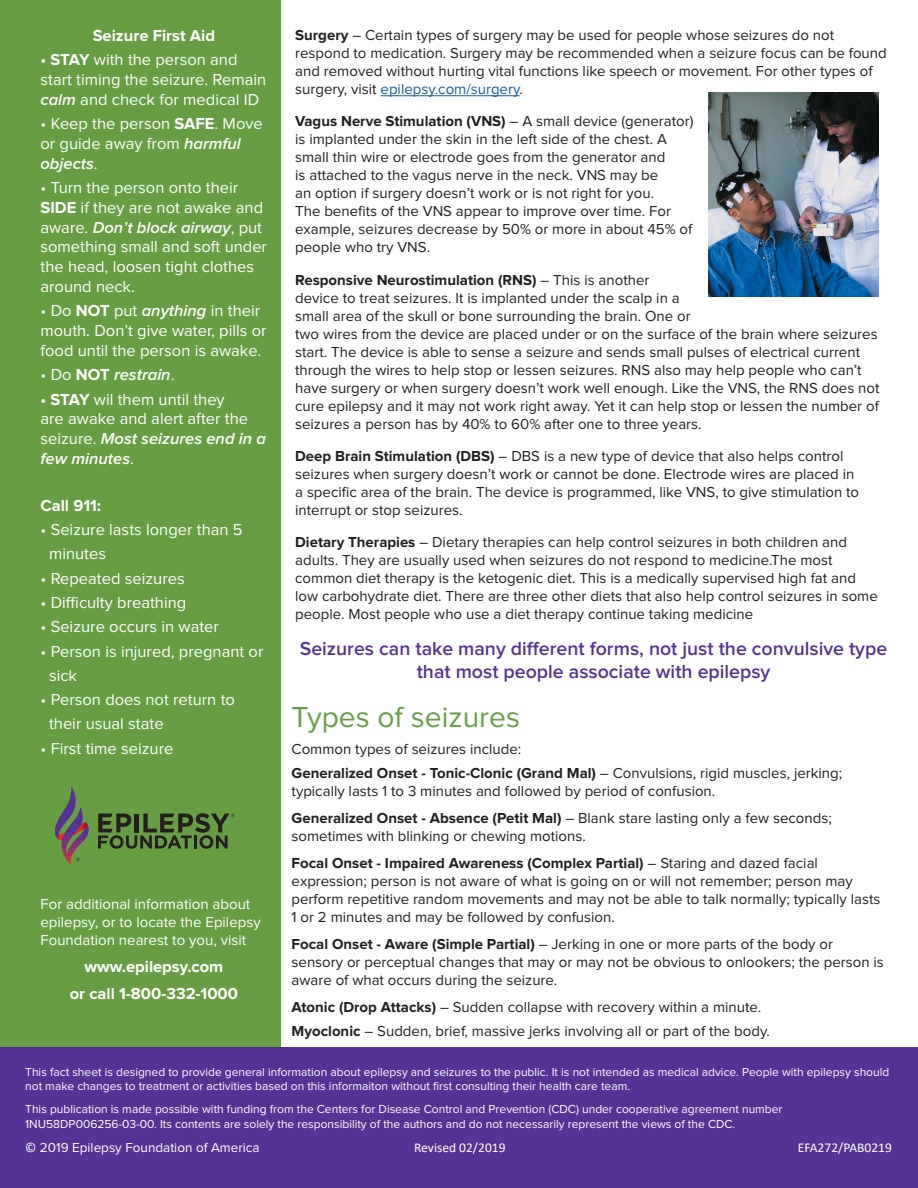
<style>
.page{position:relative;width:918px;height:1188px;background:#fff}
.page>*{position:absolute;margin:0;border:0;box-sizing:border-box;transform-origin:0 0}
.Subhead{font:30px "Proxima Nova";color:#679e44}
.t1{font:600 19.5px/23.4px "Proxima Nova";color:#553394;text-align:center}
.Subhead-2{font:16.5px/19.8px "Proxima Nova";color:#fff}
.Subhead-3{font:700 16.5px "Proxima Nova";color:#fff}
.Subhead-4{font:italic 600 16.5px "Proxima Nova";color:#fff}
.text{font:15px/18px "Proxima Nova";color:#231f20}
.Subhead-5{font:15px/18px "Proxima Nova";color:#fff}
.Subhead-6{font:13.5px "Proxima Nova";color:#fff}
.Subhead-7{font:13.5px "Calibri";color:#fff}
.Subhead-8{font:12px/14.4px "Proxima Nova";color:#fff}
.s1{font-weight:700}
.s2{color:#175d9e}
.s3{font-weight:600;font-style:italic}
.s4{font-weight:400;font-style:normal}
.s5{font-weight:700;font-style:normal}
.s6{font-family:"Calibri"}
</style>
<div class="page">
<div style="left:0;top:0;width:281px;height:1176px;background:#679e44"></div>
<hr style="left:381px;top:95px;width:139px;height:1px;background:#175d9e">
<img style="left:709px;top:92px;width:170px;height:204px">
<div style="left:0;top:1048px;width:918px;height:140px;background:#553394"></div>
<svg style="left:54px;top:786px;width:35px;height:79px"></svg>
<svg style="left:98px;top:813px;width:137px;height:36px"></svg>
<p class="text" style="left:295px;top:26px;width:593px"><span class="s1">Surgery</span> – Certain types of surgery may be used for people whose seizures do not respond to medication. Surgery may be recommended when a seizure focus can be found and removed without hurting vital functions like speech or movement. For other types of surgery, visit <span class="s2">epilepsy.com/surgery</span>.</p>
<p class="text" style="left:295px;top:113px;width:400px"><span class="s1">Vagus Nerve Stimulation (VNS)</span> – A small device (generator) is implanted under the skin in the left side of the chest. A small thin wire or electrode goes from the generator and<br>is attached to the vagus nerve in the neck. VNS may be<br>an option if surgery doesn’t work or is not right for you.<br>The benefits of the VNS appear to improve over time. For example, seizures decrease by 50% or more in about 45% of people who try VNS.</p>
<p class="text" style="left:295px;top:271px;width:586px"><span class="s1">Responsive Neurostimulation (RNS)</span> – This is another<br>device to treat seizures. It is implanted under the scalp in a<br>small area of the skull or bone surrounding the brain. One or<br>two wires from the device are placed under or on the surface of the brain where seizures start. The device is able to sense a seizure and sends small pulses of electrical current through the wires to help stop or lessen seizures. RNS also may help people who can’t have surgery or when surgery doesn’t work well enough. Like the VNS, the RNS does not cure epilepsy and it may not work right away. Yet it can help stop or lessen the number of seizures a person has by 40% to 60% after one to three years.</p>
<p class="text" style="left:295px;top:448px;width:566px"><span class="s1">Deep Brain Stimulation (DBS)</span> – DBS is a new type of device that also helps control seizures when surgery doesn’t work or cannot be done. Electrode wires are placed in a specific area of the brain. The device is programmed, like VNS, to give stimulation to interrupt or stop seizures.</p>
<p class="text" style="left:295px;top:534px;width:584px"><span class="s1">Dietary Therapies</span> – Dietary therapies can help control seizures in both children and adults. They are usually used when seizures do not respond to medicine.The most common diet therapy is the ketogenic diet. This is a medically supervised high fat and low carbohydrate diet. There are three other diets that also help control seizures in some people. Most people who use a diet therapy continue taking medicine</p>
<p class="Subhead-3" style="left:93px;top:28px;width:124px">Seizure First Aid</p>
<p class="Subhead-2" style="left:40px;top:51px;width:227px"><span class="s1">• STAY</span> with the person and start timing the seizure. Remain <span class="s3">calm</span> and check for medical ID</p>
<p class="Subhead-2" style="left:40px;top:114px;width:224px">• Keep the person <span class="s1">SAFE</span>. Move or guide away from <span class="s3">harmful objects</span>.</p>
<p class="Subhead-2" style="left:40px;top:178px;width:228px">• Turn the person onto their<br><span class="s1">SIDE</span> if they are not awake and aware. <span class="s3">Don’t block airway</span>, put something small and soft under the head, loosen tight clothes around neck.</p>
<p class="Subhead-2" style="left:40px;top:302px;width:228px">• Do <span class="s1">NOT</span> put <span class="s3">anything</span> in their mouth. Don’t give water, pills or food until the person is awake.</p>
<p class="Subhead-4" style="left:40px;top:367px;width:136px"><span class="s4">• Do</span> <span class="s5">NOT</span> restrain<span class="s4">.</span></p>
<p class="Subhead-2" style="left:40px;top:390px;width:227px"><span class="s1">• STAY</span> wil them until they<br>are awake and alert after the seizure. <span class="s3">Most seizures end in a few minutes</span>.</p>
<p class="Subhead-3" style="left:40px;top:498px;width:62px">Call 911:</p>
<p class="Subhead-2" style="left:40px;top:520px;width:204px">• Seizure lasts longer than 5</p>
<p class="Subhead-2" style="left:49px;top:545px;width:59px">minutes</p>
<p class="Subhead-2" style="left:40px;top:569px;width:146px">• Repeated seizures</p>
<p class="Subhead-2" style="left:40px;top:593px;width:147px">• Difficulty breathing</p>
<p class="Subhead-2" style="left:40px;top:618px;width:180px">• Seizure occurs in water</p>
<p class="Subhead-2" style="left:40px;top:642px;width:225px">• Person is injured, pregnant or</p>
<p class="Subhead-2" style="left:49px;top:666px;width:30px">sick</p>
<p class="Subhead-2" style="left:40px;top:690px;width:196px">• Person does not return to</p>
<p class="Subhead-2" style="left:49px;top:715px;width:116px">their usual state</p>
<p class="Subhead-2" style="left:40px;top:739px;width:134px">• First time seizure</p>
<p class="t1" style="left:300px;top:638px;width:589px">Seizures can take many different forms, not just the convulsive type that most people associate with epilepsy</p>
<p class="Subhead" style="left:292px;top:704px;width:230px">Types of seizures</p>
<p class="text" style="left:292px;top:741px;width:231px">Common types of seizures include:</p>
<p class="text" style="left:292px;top:765px;width:552px"><span class="s1">Generalized Onset - Tonic-Clonic (Grand Mal)</span> – Convulsions, rigid muscles, jerking; typically lasts 1 to 3 minutes and followed by period of confusion.</p>
<p class="text" style="left:292px;top:810px;width:542px"><span class="s1">Generalized Onset - Absence (Petit Mal)</span> – Blank stare lasting only a few seconds; sometimes with blinking or chewing motions.</p>
<p class="text" style="left:292px;top:855px;width:590px"><span class="s1">Focal Onset - Impaired Awareness (Complex Partial)</span> – Staring and dazed facial expression; person is not aware of what is going on or will not remember; person may perform repetitive random movements and may not be able to talk normally; typically lasts 1 or 2 minutes and may be followed by confusion.</p>
<p class="text" style="left:292px;top:936px;width:594px"><span class="s1">Focal Onset - Aware (Simple Partial)</span> – Jerking in one or more parts of the body or sensory or perceptual changes that may or may not be obvious to onlookers; the person is aware of what occurs during the seizure.</p>
<p class="text" style="left:292px;top:999px;width:471px"><span class="s1">Atonic (Drop Attacks)</span> – Sudden collapse with recovery within a minute.</p>
<p class="text" style="left:292px;top:1023px;width:480px"><span class="s1">Myoclonic</span> – Sudden, brief, massive jerks involving all or part of the body.</p>
<p class="Subhead-8" style="left:25px;top:1065px;width:866px">This fact sheet is designed to provide general information about epilepsy and seizures to the public. It is not intended as medical advice. People with epilepsy should not make changes to treatment or activities based on this informaiton without first consulting their health care team.</p>
<p class="Subhead-8" style="left:25px;top:1103px;width:759px">This publication is made possible with funding from the Centers for Disease Control and Prevention (CDC) under cooperative agreement number<br>1NU58DP006256-03-00. Its contents are solely the responsibility of the authors and do not necessarily represent the views of the CDC.</p>
<p class="Subhead-6" style="left:25px;top:1142px;width:236px"><span class="s6">©</span> 2019 Epilepsy Foundation of America</p>
<p class="Subhead-7" style="left:414px;top:1138px;width:93px">Revised 02/2019</p>
<p class="Subhead-7" style="left:798px;top:1138px;width:96px">EFA272/PAB0219</p>
<p class="Subhead-5" style="left:40px;top:895px;width:222px">For additional information about epilepsy, or to locate the Epilepsy<br>Foundation nearest to you, visit</p>
<p class="Subhead-3" style="left:84px;top:959px;width:140px">www.epilepsy.com</p>
<p class="Subhead-3" style="left:70px;top:986px;width:170px">or call 1-800-332-1000</p>
</div>
